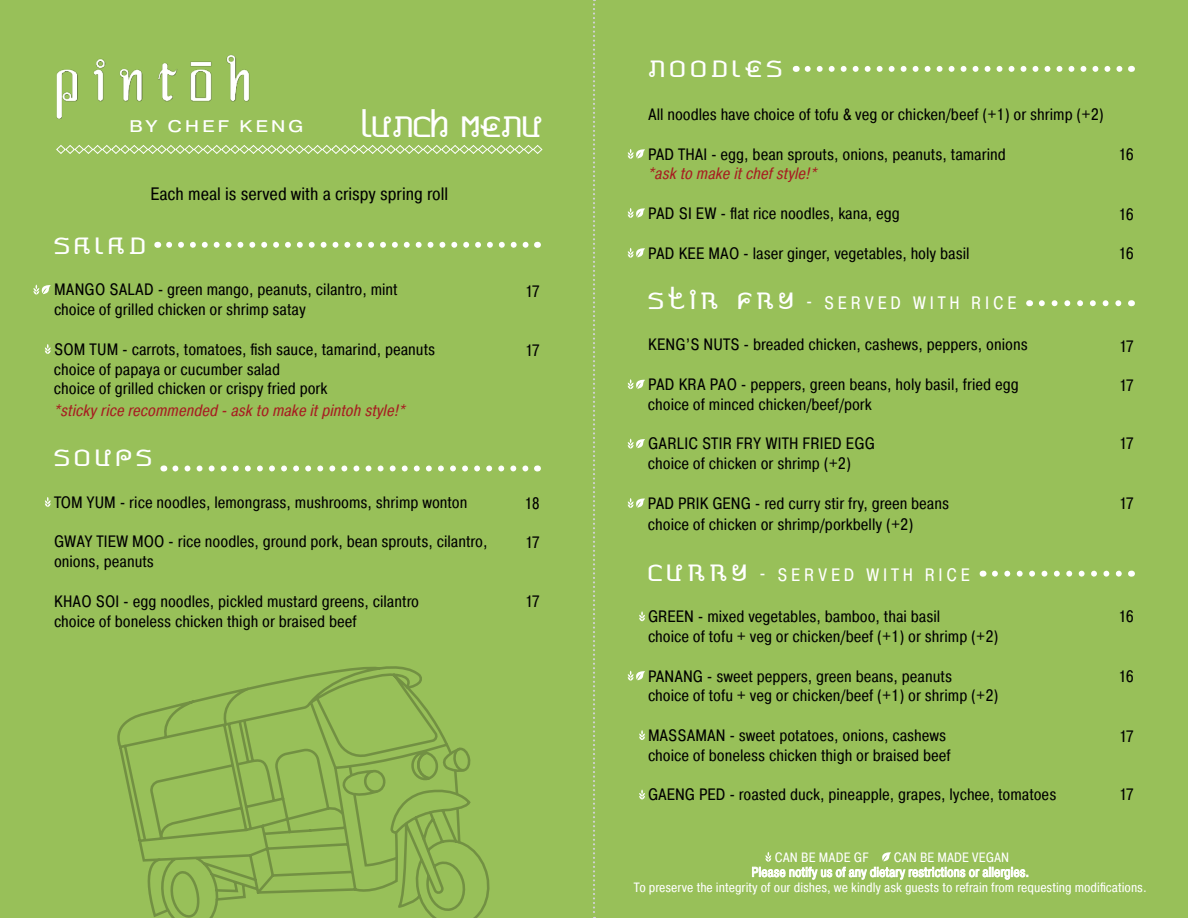
<style>
.page{position:relative;width:1188px;height:918px;background:#98c059}
.page>*{position:absolute;margin:0;border:0;box-sizing:border-box;transform-origin:0 0}
.t1{font:30px "Pad Thai";color:#fff}
.t2{font:24px "Pad Thai";letter-spacing:.2em;color:#fff}
.t3{font:18px "Pragmatica Cond";color:#000}
.t4{font:18px "Pragmatica Cond";letter-spacing:.21em;color:#fff}
.t5{font:16.8px "Pragmatica Ext";letter-spacing:.2em;color:#fff}
.t6{font:16.5px/19.8px "Pragmatica Cond";color:#000}
.t7{font:italic 16.5px "Pragmatica Cond";color:#a71d21}
.t8{font:13.5px "Pragmatica Cond";color:#fff}
</style>
<div class="page">
<svg style="left:56px;top:145px;width:487px;height:9px"></svg>
<img style="left:56px;top:55px;width:194px;height:64px">
<svg style="left:593px;top:0;width:2px;height:918px"></svg>
<svg style="left:169px;top:242px;width:360px;height:6px"></svg>
<svg style="left:175px;top:465px;width:354px;height:6px"></svg>
<svg style="left:808px;top:66px;width:315px;height:6px"></svg>
<svg style="left:1042px;top:300px;width:80px;height:6px"></svg>
<svg style="left:995px;top:571px;width:127px;height:6px"></svg>
<svg style="left:117px;top:666px;width:355px;height:252px"></svg>
<svg style="left:340px;top:746px;width:127px;height:122px"></svg>
<svg style="left:765px;top:852px;width:6px;height:10px"></svg>
<svg style="left:45px;top:344px;width:6px;height:10px"></svg>
<svg style="left:45px;top:497px;width:6px;height:10px"></svg>
<svg style="left:639px;top:611px;width:6px;height:10px"></svg>
<svg style="left:639px;top:789px;width:6px;height:10px"></svg>
<svg style="left:639px;top:730px;width:6px;height:10px"></svg>
<svg style="left:882px;top:852px;width:9px;height:9px"></svg>
<svg style="left:628px;top:149px;width:17px;height:10px"></svg>
<svg style="left:33px;top:285px;width:18px;height:10px"></svg>
<svg style="left:628px;top:208px;width:17px;height:10px"></svg>
<svg style="left:628px;top:248px;width:17px;height:10px"></svg>
<svg style="left:628px;top:379px;width:17px;height:10px"></svg>
<svg style="left:628px;top:439px;width:17px;height:10px"></svg>
<svg style="left:628px;top:498px;width:17px;height:10px"></svg>
<svg style="left:628px;top:671px;width:17px;height:10px"></svg>
<p class="t5" style="left:130px;top:117px;width:175px">BY CHEF KENG</p>
<h1 class="t1" style="left:361px;top:109px;width:183px">lUNCH MENU</h1>
<p class="t3" style="left:150px;top:187px;width:299px">Each meal is served with a crispy spring roll</p>
<h2 class="t2" style="left:54px;top:232px;width:93px">SALAD</h2>
<p class="t6" style="left:54px;top:281px;width:345px">MANGO SALAD - green mango, peanuts, cilantro, mint choice of grilled chicken or shrimp satay</p>
<p class="t6" style="left:54px;top:341px;width:383px">SOM TUM - carrots, tomatoes, fish sauce, tamarind, peanuts choice of papaya or cucumber salad<br>choice of grilled chicken or crispy fried pork</p>
<p class="t7" style="left:54px;top:404px;width:353px">*sticky rice recommended - ask to make it pintoh style!*</p>
<h2 class="t2" style="left:54px;top:444px;width:99px">SOUPS</h2>
<p class="t6" style="left:54px;top:494px;width:415px">TOM YUM - rice noodles, lemongrass, mushrooms, shrimp wonton</p>
<p class="t6" style="left:54px;top:533px;width:435px">GWAY TIEW MOO - rice noodles, ground pork, bean sprouts, cilantro, onions, peanuts</p>
<p class="t6" style="left:54px;top:593px;width:367px">KHAO SOI - egg noodles, pickled mustard greens, cilantro choice of boneless chicken thigh or braised beef</p>
<p class="t6" style="left:525px;top:282px;width:16px">17</p>
<p class="t6" style="left:525px;top:342px;width:16px">17</p>
<p class="t6" style="left:524px;top:495px;width:17px">18</p>
<p class="t6" style="left:525px;top:534px;width:16px">17</p>
<p class="t6" style="left:525px;top:592px;width:16px">17</p>
<h2 class="t2" style="left:648px;top:54px;width:136px">NOODLES</h2>
<p class="t6" style="left:648px;top:106px;width:457px">All noodles have choice of tofu &amp; veg or chicken/beef (+1) or shrimp (+2)</p>
<p class="t6" style="left:648px;top:145px;width:359px">PAD THAI - egg, bean sprouts, onions, peanuts, tamarind</p>
<p class="t7" style="left:648px;top:168px;width:171px">*ask to make it chef style!*</p>
<p class="t6" style="left:648px;top:205px;width:253px">PAD SI EW - flat rice noodles, kana, egg</p>
<p class="t6" style="left:648px;top:244px;width:323px">PAD KEE MAO - laser ginger, vegetables, holy basil</p>
<h2 class="t2" style="left:648px;top:287px;width:147px">STIR FRY</h2>
<p class="t4" style="left:824px;top:296px;width:194px">SERVED WITH RICE</p>
<p class="t6" style="left:648px;top:336px;width:381px">KENG’S NUTS - breaded chicken, cashews, peppers, onions</p>
<p class="t6" style="left:648px;top:376px;width:372px">PAD KRA PAO - peppers, green beans, holy basil, fried egg choice of minced chicken/beef/pork</p>
<p class="t6" style="left:648px;top:435px;width:229px">GARLIC STIR FRY WITH FRIED EGG choice of chicken or shrimp (+2)</p>
<p class="t6" style="left:648px;top:494px;width:303px;line-height:21.6px">PAD PRIK GENG - red curry stir fry, green beans choice of chicken or shrimp/porkbelly (+2)</p>
<h2 class="t2" style="left:648px;top:558px;width:101px">CURRY</h2>
<p class="t4" style="left:777px;top:568px;width:194px">SERVED WITH RICE</p>
<p class="t6" style="left:648px;top:608px;width:352px">GREEN - mixed vegetables, bamboo, thai basil<br>choice of tofu + veg or chicken/beef (+1) or shrimp (+2)</p>
<p class="t6" style="left:648px;top:667px;width:352px">PANANG - sweet peppers, green beans, peanuts<br>choice of tofu + veg or chicken/beef (+1) or shrimp (+2)</p>
<p class="t6" style="left:648px;top:727px;width:304px">MASSAMAN - sweet potatoes, onions, cashews choice of boneless chicken thigh or braised beef</p>
<p class="t6" style="left:648px;top:786px;width:410px">GAENG PED - roasted duck, pineapple, grapes, lychee, tomatoes</p>
<p class="t6" style="left:1119px;top:145px;width:17px">16</p>
<p class="t6" style="left:1119px;top:205px;width:17px">16</p>
<p class="t6" style="left:1119px;top:244px;width:17px">16</p>
<p class="t6" style="left:1119px;top:337px;width:16px">17</p>
<p class="t6" style="left:1119px;top:376px;width:16px">17</p>
<p class="t6" style="left:1119px;top:435px;width:16px">17</p>
<p class="t6" style="left:1119px;top:495px;width:16px">17</p>
<p class="t6" style="left:1119px;top:607px;width:17px">16</p>
<p class="t6" style="left:1119px;top:667px;width:17px">16</p>
<p class="t6" style="left:1119px;top:727px;width:16px">17</p>
<p class="t6" style="left:1119px;top:786px;width:16px">17</p>
<p class="t8" style="left:775px;top:852px;width:95px">CAN BE MADE GF</p>
<p class="t8" style="left:894px;top:852px;width:117px">CAN BE MADE VEGAN</p>
<p class="t8" style="left:752px;top:867px;width:279px">Please notify us of any dietary restrictions or allergies.</p>
<p class="t8" style="left:634px;top:882px;width:514px">To preserve the integrity of our dishes, we kindly ask guests to refrain from requesting modifications.</p>
</div>
